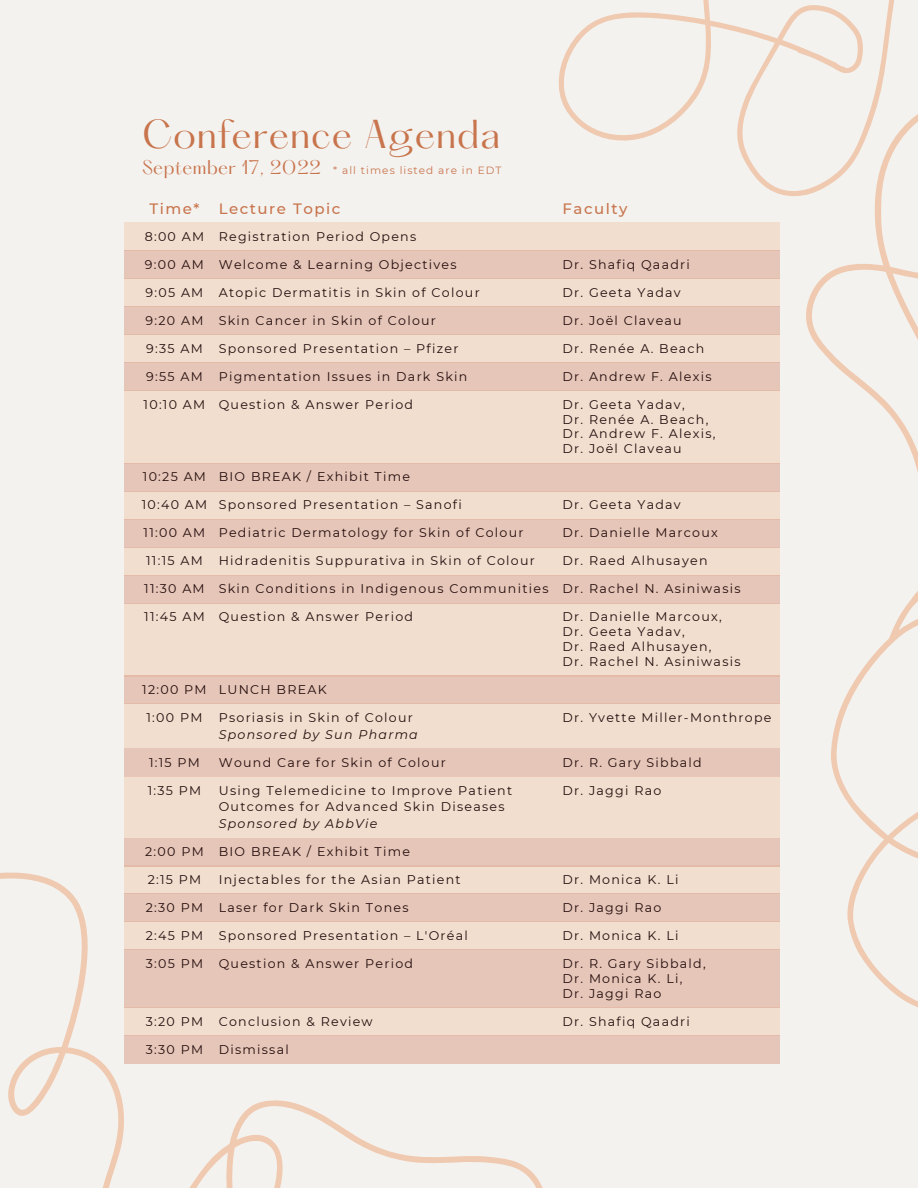
<style>
.page{position:relative;width:918px;height:1188px;background:#f4f2ef}
.page>*{position:absolute;margin:0;border:0;box-sizing:border-box;transform-origin:0 0}
.t1{font:35.25px "Hatton";letter-spacing:.02em;color:#c8744c}
.t2{font:17.25px "Hatton";letter-spacing:.02em;color:#c8744c}
.t3{font:500 15px "Montserrat";letter-spacing:.1em;color:#c8744c}
.t4{font:12.6px/14.7px "Montserrat";letter-spacing:.1em;color:#240c0c}
.t5{font:italic 12.6px "Montserrat";letter-spacing:.1em;color:#240c0c}
.t6{font:10.5px "Montserrat";letter-spacing:.1em;color:#c8744c}
</style>
<div class="page">
<svg style="left:523px;top:0;width:372px;height:223px"></svg>
<div style="left:124px;top:223px;width:656px;height:28px;background:#f1decf"></div>
<div style="left:124px;top:491px;width:656px;height:28px;background:#f1decf"></div>
<div style="left:124px;top:866px;width:656px;height:28px;background:#f1decf"></div>
<div style="left:124px;top:1008px;width:656px;height:28px;background:#f1decf"></div>
<div style="left:125px;top:703px;width:655px;height:45px;background:#f1decf"></div>
<div style="left:124px;top:334px;width:656px;height:29px;background:#f1decf"></div>
<div style="left:124px;top:603px;width:656px;height:73px;background:#f1decf"></div>
<div style="left:124px;top:279px;width:656px;height:28px;background:#f1decf"></div>
<div style="left:124px;top:547px;width:656px;height:28px;background:#f1decf"></div>
<div style="left:124px;top:922px;width:656px;height:28px;background:#f1decf"></div>
<div style="left:124px;top:390px;width:656px;height:74px;background:#f1decf"></div>
<div style="left:124px;top:251px;width:656px;height:28px;background:#e5c6b8"></div>
<div style="left:124px;top:519px;width:656px;height:28px;background:#e5c6b8"></div>
<div style="left:124px;top:894px;width:656px;height:28px;background:#e5c6b8"></div>
<div style="left:124px;top:1036px;width:656px;height:28px;background:#e5c6b8"></div>
<div style="left:124px;top:748px;width:656px;height:29px;background:#e5c6b8"></div>
<div style="left:124px;top:362px;width:656px;height:29px;background:#e5c6b8"></div>
<div style="left:124px;top:463px;width:656px;height:28px;background:#e5c6b8"></div>
<div style="left:124px;top:676px;width:656px;height:28px;background:#e5c6b8"></div>
<div style="left:124px;top:307px;width:656px;height:28px;background:#e5c6b8"></div>
<div style="left:124px;top:575px;width:656px;height:28px;background:#e5c6b8"></div>
<div style="left:124px;top:950px;width:656px;height:58px;background:#e5c6b8"></div>
<div style="left:124px;top:838px;width:656px;height:28px;background:#e5c6b8"></div>
<div style="left:124px;top:776px;width:656px;height:62px;background:#f1decf"></div>
<svg style="left:736px;top:19px;width:182px;height:501px"></svg>
<svg style="left:719px;top:547px;width:199px;height:461px"></svg>
<svg style="left:369px;top:1143px;width:174px;height:45px"></svg>
<svg style="left:0;top:865px;width:369px;height:323px"></svg>
<h1 class="t1" style="left:142px;top:117px;width:360px">Conference Agenda</h1>
<h2 class="t2" style="left:142px;top:159px;width:180px">September 17, 2022</h2>
<p class="t6" style="left:333px;top:164px;width:170px">* all times listed are in EDT</p>
<p class="t3" style="left:149px;top:200px;width:52px">Time*</p>
<p class="t3" style="left:219px;top:200px;width:123px">Lecture Topic</p>
<p class="t3" style="left:563px;top:200px;width:66px">Faculty</p>
<p class="t4" style="left:145px;top:229px;width:273px">8:00 AM Registration Period Opens</p>
<p class="t4" style="left:145px;top:257px;width:313px">9:00 AM Welcome &amp; Learning Objectives</p>
<p class="t4" style="left:562px;top:257px;width:129px">Dr. Shafiq Qaadri</p>
<p class="t4" style="left:146px;top:285px;width:336px">9:05 AM Atopic Dermatitis in Skin of Colour</p>
<p class="t4" style="left:562px;top:285px;width:120px">Dr. Geeta Yadav</p>
<p class="t4" style="left:146px;top:313px;width:292px">9:20 AM Skin Cancer in Skin of Colour</p>
<p class="t4" style="left:562px;top:313px;width:121px">Dr. Joël Claveau</p>
<p class="t4" style="left:146px;top:341px;width:58px">9:35 AM</p>
<p class="t4" style="left:219px;top:341px;width:241px">Sponsored Presentation – Pfizer</p>
<p class="t4" style="left:562px;top:341px;width:144px">Dr. Renée A. Beach</p>
<p class="t4" style="left:146px;top:369px;width:58px">9:55 AM</p>
<p class="t4" style="left:219px;top:369px;width:250px">Pigmentation Issues in Dark Skin</p>
<p class="t4" style="left:562px;top:369px;width:151px">Dr. Andrew F. Alexis</p>
<p class="t4" style="left:144px;top:397px;width:63px">10:10 AM</p>
<p class="t4" style="left:219px;top:397px;width:196px">Question &amp; Answer Period</p>
<p class="t4" style="left:562px;top:397px;width:154px">Dr. Geeta Yadav,<br>Dr. Renée A. Beach,<br>Dr. Andrew F. Alexis,<br>Dr. Joël Claveau</p>
<p class="t4" style="left:143px;top:469px;width:269px">10:25 AM BIO BREAK / Exhibit Time</p>
<p class="t4" style="left:142px;top:497px;width:322px">10:40 AM Sponsored Presentation – Sanofi</p>
<p class="t4" style="left:562px;top:497px;width:120px">Dr. Geeta Yadav</p>
<p class="t4" style="left:144px;top:525px;width:382px">11:00 AM Pediatric Dermatology for Skin of Colour</p>
<p class="t4" style="left:562px;top:525px;width:157px">Dr. Danielle Marcoux</p>
<p class="t4" style="left:146px;top:553px;width:58px">11:15 AM</p>
<p class="t4" style="left:219px;top:553px;width:318px">Hidradenitis Suppurativa in Skin of Colour</p>
<p class="t4" style="left:562px;top:553px;width:147px">Dr. Raed Alhusayen</p>
<p class="t4" style="left:144px;top:581px;width:598px">11:30 AM Skin Conditions in Indigenous Communities Dr. Rachel N. Asiniwasis</p>
<p class="t4" style="left:219px;top:609px;width:196px">Question &amp; Answer Period</p>
<p class="t4" style="left:562px;top:610px;width:180px">Dr. Danielle Marcoux,<br>Dr. Geeta Yadav,<br>Dr. Raed Alhusayen,<br>Dr. Rachel N. Asiniwasis</p>
<p class="t4" style="left:144px;top:609px;width:62px">11:45 AM</p>
<p class="t4" style="left:142px;top:682px;width:186px">12:00 PM LUNCH BREAK</p>
<p class="t4" style="left:219px;top:710px;width:196px">Psoriasis in Skin of Colour</p>
<p class="t5" style="left:219px;top:726px;width:201px">Sponsored by Sun Pharma</p>
<p class="t4" style="left:146px;top:710px;width:57px">1:00 PM</p>
<p class="t4" style="left:562px;top:710px;width:210px">Dr. Yvette Miller-Monthrope</p>
<p class="t4" style="left:149px;top:755px;width:52px">1:15 PM</p>
<p class="t4" style="left:219px;top:755px;width:229px">Wound Care for Skin of Colour</p>
<p class="t4" style="left:562px;top:755px;width:141px">Dr. R. Gary Sibbald</p>
<p class="t4" style="left:219px;top:782px;width:295px;line-height:16.8px">Using Telemedicine to Improve Patient<br>Outcomes for Advanced Skin Diseases</p>
<p class="t5" style="left:219px;top:816px;width:160px">Sponsored by AbbVie</p>
<p class="t4" style="left:148px;top:783px;width:55px">1:35 PM</p>
<p class="t4" style="left:562px;top:783px;width:100px">Dr. Jaggi Rao</p>
<p class="t4" style="left:145px;top:844px;width:266px">2:00 PM BIO BREAK / Exhibit Time</p>
<p class="t4" style="left:148px;top:872px;width:55px">2:15 PM</p>
<p class="t4" style="left:219px;top:872px;width:243px">Injectables for the Asian Patient</p>
<p class="t4" style="left:562px;top:872px;width:117px">Dr. Monica K. Li</p>
<p class="t4" style="left:146px;top:900px;width:264px">2:30 PM Laser for Dark Skin Tones</p>
<p class="t4" style="left:562px;top:900px;width:100px">Dr. Jaggi Rao</p>
<p class="t4" style="left:146px;top:928px;width:324px">2:45 PM Sponsored Presentation – L'Oréal</p>
<p class="t4" style="left:562px;top:928px;width:117px">Dr. Monica K. Li</p>
<p class="t4" style="left:219px;top:956px;width:196px">Question &amp; Answer Period</p>
<p class="t4" style="left:562px;top:956px;width:145px">Dr. R. Gary Sibbald,<br>Dr. Monica K. Li,<br>Dr. Jaggi Rao</p>
<p class="t4" style="left:146px;top:956px;width:59px">3:05 PM</p>
<p class="t4" style="left:146px;top:1014px;width:228px">3:20 PM Conclusion &amp; Review</p>
<p class="t4" style="left:562px;top:1014px;width:129px">Dr. Shafiq Qaadri</p>
<p class="t4" style="left:146px;top:1042px;width:144px">3:30 PM Dismissal</p>
</div>
